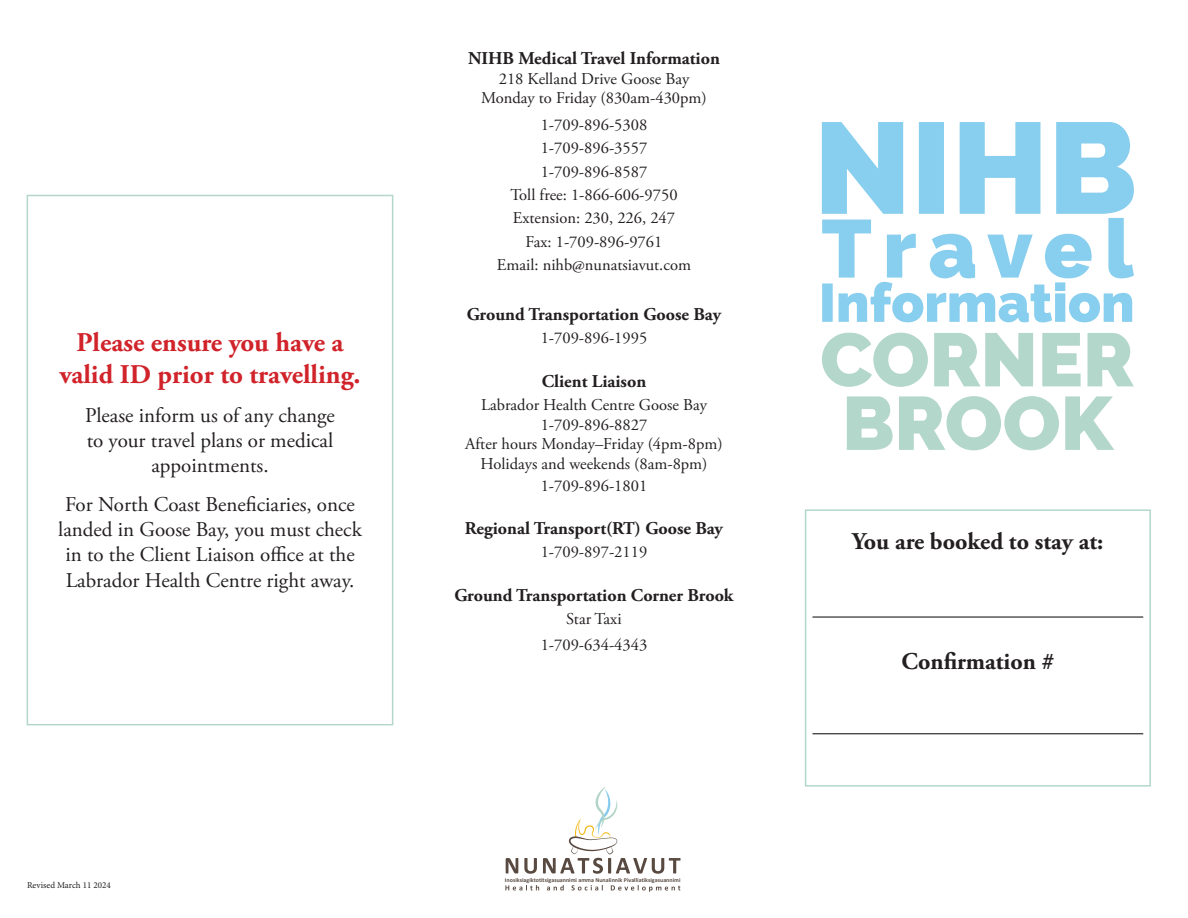
<style>
.page{position:relative;width:1188px;height:918px;background:#fff}
.page>*{position:absolute;margin:0;border:0;box-sizing:border-box;transform-origin:0 0}
.t1{font:700 27px/32.4px "Adobe Garamond Pro";color:#d1232a;text-align:center}
.t2{font:700 24px "Adobe Garamond Pro";color:#231f20}
.t3{font:21px/25.2px "Adobe Garamond Pro";color:#231f20;text-align:center}
.t4{font:700 18px "Adobe Garamond Pro";color:#231f20}
.t5{font:16.5px/23.2px "Adobe Garamond Pro";color:#231f20;text-align:center}
.t6{font:9px "Minion Pro";color:#231f20}
.t7{font:700 6px "Calibri";color:#594a41}
</style>
<div class="page">
<svg style="left:506px;top:858px;width:12px;height:16px"></svg>
<svg style="left:524px;top:858px;width:13px;height:16px"></svg>
<svg style="left:543px;top:787px;width:138px;height:87px"></svg>
<svg style="left:505px;top:885px;width:34px;height:5px"></svg>
<svg style="left:547px;top:885px;width:17px;height:5px"></svg>
<svg style="left:571px;top:885px;width:32px;height:5px"></svg>
<svg style="left:611px;top:885px;width:69px;height:7px"></svg>
<svg style="left:822px;top:122px;width:312px;height:200px"></svg>
<hr style="left:813px;top:616px;width:330px;height:2px;background:#231f20">
<hr style="left:813px;top:733px;width:330px;height:1px;background:#231f20">
<div style="left:805px;top:509px;width:346px;height:278px;border:2px solid #b3d7ca"></div>
<svg style="left:847px;top:396px;width:267px;height:54px"></svg>
<svg style="left:822px;top:333px;width:312px;height:54px"></svg>
<div style="left:27px;top:195px;width:366px;height:530px;border:2px solid #b3d7ca"></div>
<h1 class="t1" style="left:59px;top:327px;width:303px">Please ensure you have a valid ID prior to travelling.</h1>
<p class="t3" style="left:85px;top:403px;width:251px">Please inform us of any change to your travel plans or medical appointments.</p>
<p class="t3" style="left:58px;top:493px;width:305px">For North Coast Beneficiaries, once landed in Goose Bay, you must check in to the Client Liaison office at the Labrador Health Centre right away.</p>
<p class="t6" style="left:27px;top:879px;width:85px">Revised March 11 2024</p>
<p class="t4" style="left:468px;top:48px;width:253px">NIHB Medical Travel Information</p>
<p class="t5" style="left:481px;top:69px;width:227px;line-height:19.8px">218 Kelland Drive Goose Bay<br>Monday to Friday (830am-430pm)</p>
<p class="t5" style="left:497px;top:114px;width:196px">1-709-896-5308<br>1-709-896-3557<br>1-709-896-8587<br>Toll free: 1-866-606-9750<br>Extension: 230, 226, 247<br>Fax: 1-709-896-9761<br>Email: nihb@nunatsiavut.com</p>
<p class="t4" style="left:467px;top:304px;width:256px">Ground Transportation Goose Bay</p>
<p class="t5" style="left:541px;top:327px;width:108px">1-709-896-1995</p>
<p class="t4" style="left:542px;top:370px;width:106px">Client Liaison</p>
<p class="t5" style="left:465px;top:395px;width:259px;line-height:19.8px">Labrador Health Centre Goose Bay<br>1-709-896-8827<br>After hours Monday–Friday (4pm-8pm)<br>Holidays and weekends (8am-8pm)</p>
<p class="t5" style="left:541px;top:475px;width:108px">1-709-896-1801</p>
<p class="t4" style="left:465px;top:518px;width:260px">Regional Transport(RT) Goose Bay</p>
<p class="t5" style="left:541px;top:541px;width:108px">1-709-897-2119</p>
<p class="t4" style="left:454px;top:584px;width:281px">Ground Transportation Corner Brook</p>
<p class="t5" style="left:541px;top:606px;width:108px;line-height:26.5px">Star Taxi<br>1-709-634-4343</p>
<p class="t7" style="left:505px;top:876px;width:177px">Inosiksiagiktotitsigasuannimi amma Nunalinnik Pivalliatiksigasuannimi</p>
<h2 class="t2" style="left:852px;top:528px;width:253px">You are booked to stay at:</h2>
<h2 class="t2" style="left:902px;top:648px;width:154px">Confirmation #</h2>
</div>
